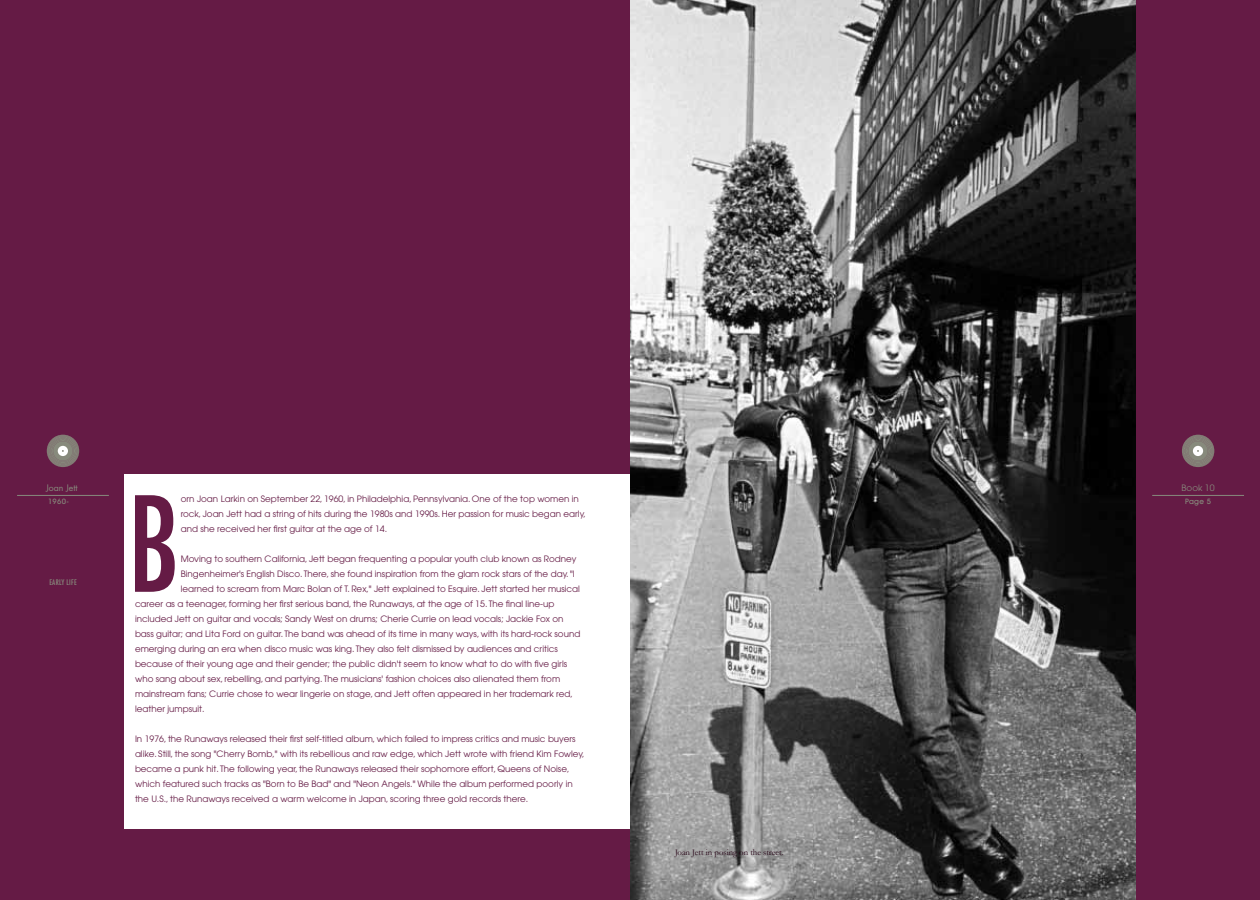
<style>
.page{position:relative;width:1260px;height:900px;background:#fff}
.page>*{position:absolute;margin:0;border:0;box-sizing:border-box;transform-origin:0 0}
.t1{font:condensed 128.12px "Futura";color:#651b45}
.t2{font:8.75px/15px "Avant Garde";color:#651b45}
.t3{font:8.75px "Garamond";color:#230013}
.t4{font:8.75px "Futura";color:#878a7c}
.t5{font:8.75px "Avant Garde";color:#878a7c}
.t6{font:500 7.5px "Avant Garde IT Cby BT";letter-spacing:.04em;color:#878a7c}
.t7{font:condensed 7.5px "Futura";letter-spacing:.04em;color:#878a7c}
.s1{color:#651b45}
</style>
<div class="page">
<img style="left:630px;top:0;width:506px;height:900px">
<div style="left:0;top:0;width:630px;height:473px;background:#651b45"></div>
<div style="left:0;top:0;width:124px;height:900px;background:#651b45"></div>
<div style="left:1136px;top:0;width:124px;height:900px;background:#651b45"></div>
<div style="left:0;top:830px;width:630px;height:70px;background:#651b45"></div>
<svg style="left:47px;top:435px;width:32px;height:32px"></svg>
<hr style="left:17px;top:495px;width:92px;height:1px;background:#878a7c">
<hr style="left:1152px;top:495px;width:92px;height:1px;background:#878a7c">
<svg style="left:1183px;top:435px;width:31px;height:32px"></svg>
<p class="t4" style="left:46px;top:482px;width:33px">Joan Jett</p>
<p class="t6" style="left:48px;top:497px;width:29px">1960-<span class="s1">m</span></p>
<p class="t7" style="left:49px;top:577px;width:29px">EARLY LIFE</p>
<h1 class="t1" style="left:127px;top:464px;width:55px">B</h1>
<p class="t2" style="left:181px;top:491px;width:407px">orn Joan Larkin on September 22, 1960, in Philadelphia, Pennsylvania. One of the top women in rock, Joan Jett had a string of hits during the 1980s and 1990s. Her passion for music began early, and she received her first guitar at the age of 14.</p>
<p class="t2" style="left:181px;top:551px;width:397px">Moving to southern California, Jett began frequenting a popular youth club known as Rodney</p>
<p class="t2" style="left:181px;top:566px;width:396px">Bingenheimer's English Disco. There, she found inspiration from the glam rock stars of the day. "I</p>
<p class="t2" style="left:181px;top:581px;width:401px">learned to scream from Marc Bolan of T. Rex," Jett explained to Esquire. Jett started her musical</p>
<p class="t2" style="left:135px;top:596px;width:421px">career as a teenager, forming her first serious band, the Runaways, at the age of 15. The final line-up</p>
<p class="t2" style="left:135px;top:611px;width:430px">included Jett on guitar and vocals; Sandy West on drums; Cherie Currie on lead vocals; Jackie Fox on</p>
<p class="t2" style="left:135px;top:626px;width:447px">bass guitar; and Lita Ford on guitar. The band was ahead of its time in many ways, with its hard-rock sound</p>
<p class="t2" style="left:135px;top:641px;width:424px">emerging during an era when disco music was king. They also felt dismissed by audiences and critics</p>
<p class="t2" style="left:135px;top:656px;width:434px">because of their young age and their gender; the public didn't seem to know what to do with five girls</p>
<p class="t2" style="left:135px;top:671px;width:427px">who sang about sex, rebelling, and partying. The musicians' fashion choices also alienated them from</p>
<p class="t2" style="left:135px;top:686px;width:439px">mainstream fans; Currie chose to wear lingerie on stage, and Jett often appeared in her trademark red,</p>
<p class="t2" style="left:135px;top:701px;width:71px">leather jumpsuit.</p>
<p class="t2" style="left:135px;top:731px;width:451px">In 1976, the Runaways released their first self-titled album, which failed to impress critics and music buyers alike. Still, the song "Cherry Bomb," with its rebellious and raw edge, which Jett wrote with friend Kim Fowley, became a punk hit. The following year, the Runaways released their sophomore effort, Queens of Noise, which featured such tracks as "Born to Be Bad" and "Neon Angels." While the album performed poorly in the U.S., the Runaways received a warm welcome in Japan, scoring three gold records there.</p>
<p class="t3" style="left:675px;top:847px;width:110px">Joan Jett in posing on the street.</p>
<p class="t5" style="left:1182px;top:483px;width:34px">Book 10</p>
<p class="t6" style="left:1185px;top:497px;width:27px">Page 5</p>
</div>
